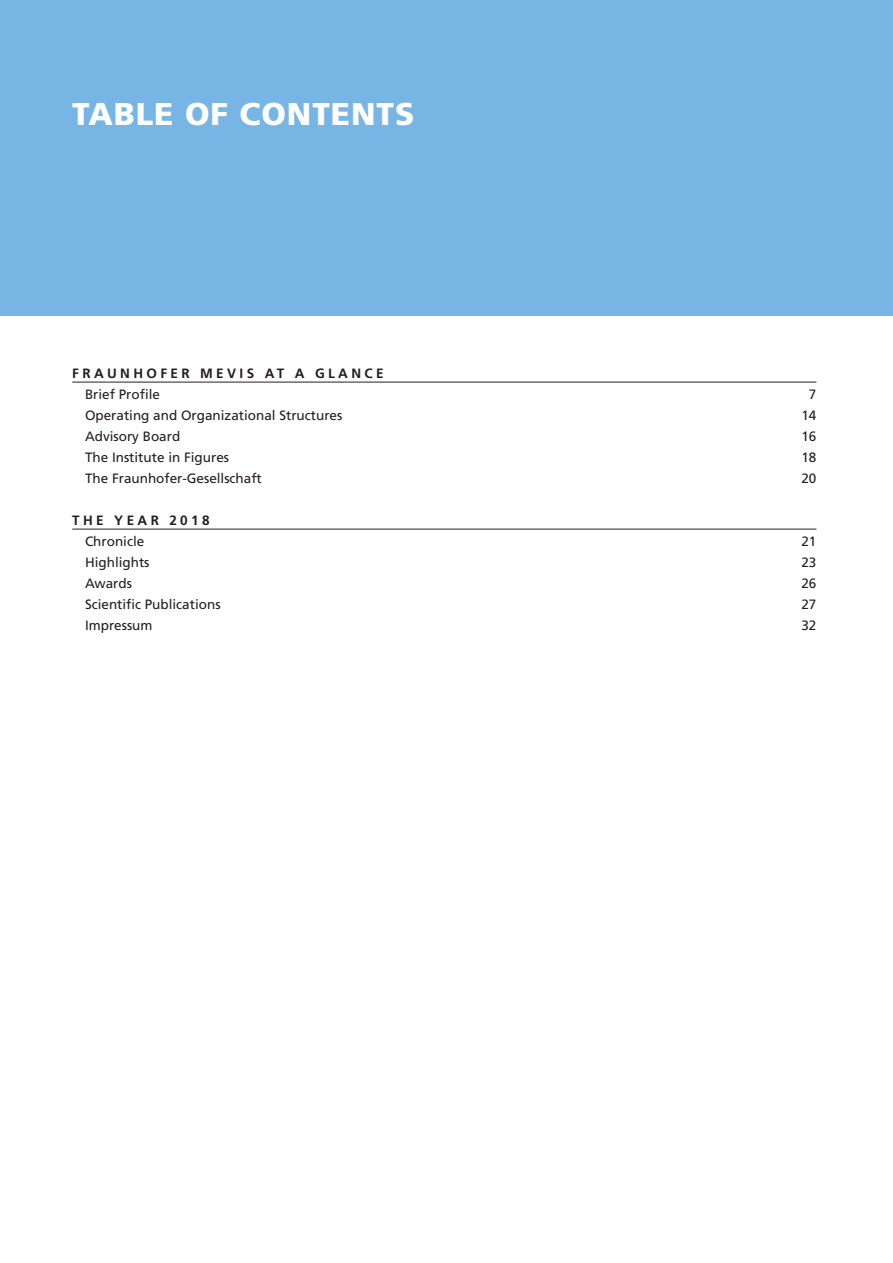
<style>
.page{position:relative;width:893px;height:1263px;background:#fff}
.page>*{position:absolute;margin:0;border:0;box-sizing:border-box;transform-origin:0 0}
.t1{font:900 31.5px "Frutiger LT Com";letter-spacing:.03em;color:#fff}
.t2{font:13.5px "Frutiger LT Com";color:#231f20}
.t3{font:700 13.5px "Frutiger LT Com";letter-spacing:.25em;color:#231f20}
</style>
<div class="page">
<div style="left:0;top:0;width:893px;height:316px;background:#77b6e4"></div>
<hr style="left:72px;top:382px;width:744px;height:1px;background:#231f20">
<hr style="left:72px;top:529px;width:744px;height:1px;background:#231f20">
<h1 class="t1" style="left:72px;top:95px;width:343px">TABLE OF CONTENTS</h1>
<p class="t3" style="left:72px;top:365px;width:313px">FRAUNHOFER MEVIS AT A GLANCE</p>
<p class="t2" style="left:85px;top:386px;width:77px">Brief Profile</p>
<p class="t2" style="left:809px;top:386px;width:9px">7</p>
<p class="t2" style="left:85px;top:407px;width:259px">Operating and Organizational Structures</p>
<p class="t2" style="left:801px;top:407px;width:17px">14</p>
<p class="t2" style="left:85px;top:428px;width:97px">Advisory Board</p>
<p class="t2" style="left:801px;top:428px;width:17px">16</p>
<p class="t2" style="left:85px;top:449px;width:146px">The Institute in Figures</p>
<p class="t2" style="left:801px;top:449px;width:17px">18</p>
<p class="t2" style="left:85px;top:470px;width:178px">The Fraunhofer-Gesellschaft</p>
<p class="t2" style="left:801px;top:470px;width:17px">20</p>
<p class="t3" style="left:72px;top:512px;width:139px">THE YEAR 2018</p>
<p class="t2" style="left:85px;top:533px;width:61px">Chronicle</p>
<p class="t2" style="left:801px;top:533px;width:17px">21</p>
<p class="t2" style="left:85px;top:554px;width:66px">Highlights</p>
<p class="t2" style="left:801px;top:554px;width:17px">23</p>
<p class="t2" style="left:85px;top:575px;width:48px">Awards</p>
<p class="t2" style="left:801px;top:575px;width:17px">26</p>
<p class="t2" style="left:85px;top:596px;width:137px">Scientific Publications</p>
<p class="t2" style="left:801px;top:596px;width:17px">27</p>
<p class="t2" style="left:85px;top:617px;width:69px">Impressum</p>
<p class="t2" style="left:801px;top:617px;width:17px">32</p>
</div>
